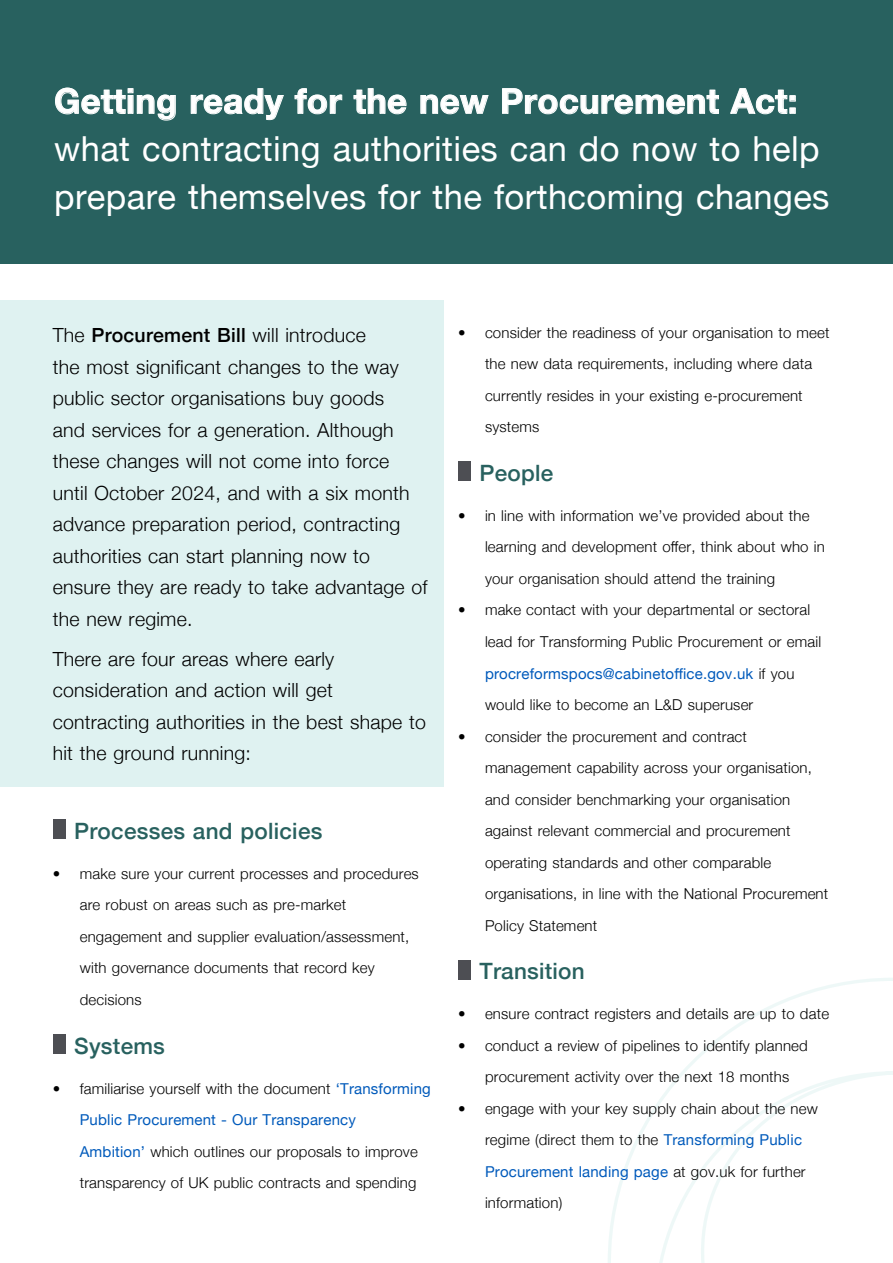
<style>
.page{position:relative;width:893px;height:1263px;background:#fff}
.page>*{position:absolute;margin:0;border:0;box-sizing:border-box;transform-origin:0 0}
.t1{font:34.5px/48px "Helvetica Neue";letter-spacing:.01em;color:#fff}
.t2{font:500 22.5px "Helvetica Neue";letter-spacing:.01em;color:#28615f}
.Body{font:300 19.5px/31.5px "Helvetica Neue";letter-spacing:.01em;color:#000}
.t3{font:300 15px/31.5px "Helvetica Neue";letter-spacing:.01em;color:#000}
.s1{font-weight:700}
.s2{font-weight:500}
.s3{font-weight:400;color:#005abb}
</style>
<div class="page">
<div style="left:0;top:300px;width:443px;height:487px;background:#dff2f1"></div>
<svg style="left:608px;top:978px;width:285px;height:285px"></svg>
<div style="left:0;top:0;width:893px;height:264px;background:#28615f"></div>
<div style="left:53px;top:819px;width:12px;height:20px;background:#4d4e53"></div>
<div style="left:53px;top:1034px;width:12px;height:19px;background:#4d4e53"></div>
<div style="left:458px;top:462px;width:13px;height:19px;background:#4d4e53"></div>
<div style="left:458px;top:960px;width:13px;height:19px;background:#4d4e53"></div>
<h1 class="t1" style="left:54px;top:79px;width:777px"><span class="s1">Getting ready for the new Procurement Act: </span>what contracting authorities can do now to help prepare themselves for the forthcoming changes</h1>
<p class="Body" style="left:53px;top:318px;width:376px">The <span class="s2">Procurement Bill</span> will introduce<br>the most significant changes to the way public sector organisations buy goods<br>and services for a generation. Although these changes will not come into force until October 2024, and with a six month advance preparation period, contracting authorities can start planning now to ensure they are ready to take advantage of the new regime.</p>
<p class="Body" style="left:53px;top:641px;width:375px">There are four areas where early consideration and action will get contracting authorities in the best shape to hit the ground running:</p>
<h2 class="t2" style="left:74px;top:813px;width:250px">Processes and policies</h2>
<p class="t3" style="left:80px;top:857px;width:341px;text-indent:-27px">• make sure your current processes and procedures are robust on areas such as pre-market engagement and supplier evaluation/assessment, with governance documents that record key decisions</p>
<h2 class="t2" style="left:74px;top:1027px;width:92px">Systems</h2>
<p class="t3" style="left:80px;top:1071px;width:353px;text-indent:-27px">• familiarise yourself with the document <span class="s3">‘Transforming Public Procurement - Our Transparency<br>Ambition’</span> which outlines our proposals to improve transparency of UK public contracts and spending</p>
<p class="t3" style="left:485px;top:315px;width:346px;text-indent:-27px">• consider the readiness of your organisation to meet the new data requirements, including where data currently resides in your existing e-procurement systems</p>
<h2 class="t2" style="left:479px;top:455px;width:75px">People</h2>
<p class="t3" style="left:485px;top:499px;width:341px;text-indent:-27px">• in line with information we’ve provided about the learning and development offer, think about who in your organisation should attend the training</p>
<p class="t3" style="left:485px;top:593px;width:338px;text-indent:-27px">• make contact with your departmental or sectoral lead for Transforming Public Procurement or email <span class="s3">procreformspocs@cabinetoffice.gov.uk</span> if you would like to become an L&amp;D superuser</p>
<p class="t3" style="left:485px;top:719px;width:345px;text-indent:-27px">• consider the procurement and contract management capability across your organisation, and consider benchmarking your organisation against relevant commercial and procurement operating standards and other comparable organisations, in line with the National Procurement Policy Statement</p>
<h2 class="t2" style="left:479px;top:953px;width:107px">Transition</h2>
<p class="t3" style="left:458px;top:997px;width:373px">• ensure contract registers and details are up to date</p>
<p class="t3" style="left:458px;top:1028px;width:351px;text-align:center">• conduct a review of pipelines to identify planned procurement activity over the next 18 months</p>
<p class="t3" style="left:485px;top:1091px;width:334px;text-indent:-27px">• engage with your key supply chain about the new regime (direct them to the <span class="s3">Transforming Public Procurement landing page</span> at gov.uk for further information)</p>
</div>
